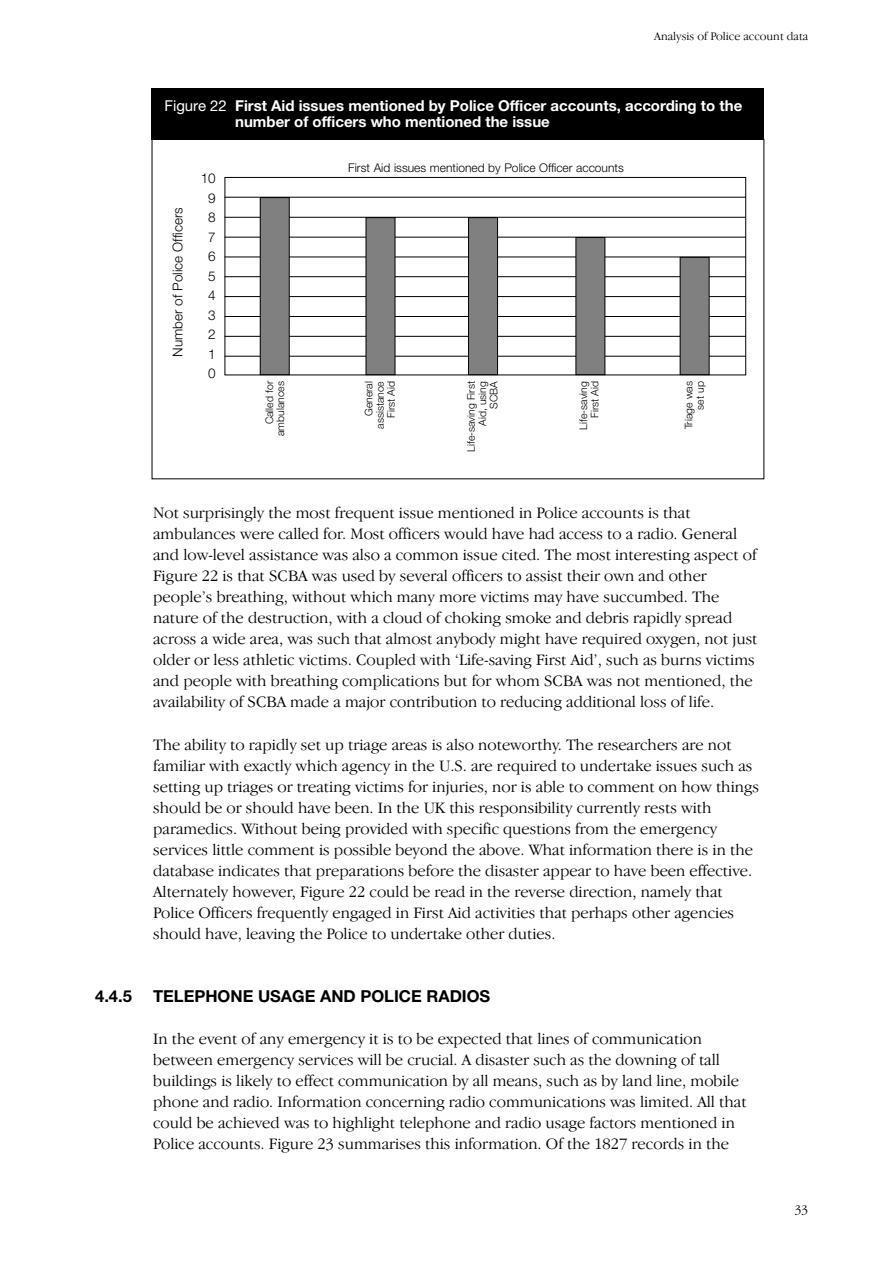
<style>
.page{position:relative;width:893px;height:1263px;background:#fff}
.page>*{position:absolute;margin:0;border:0;box-sizing:border-box;transform-origin:0 0}
.t1{font:300 16.5px/21px "Garamond IT Cby BT";color:#000}
.t2{font:700 16.5px "Helvetica Neue";color:#000}
.t3{font:700 15px/16.5px "Helvetica Neue";color:#fff}
.t4{font:300 13.5px/19.5px "Helvetica Neue";color:#000;text-align:center}
.t5{font:300 13.5px "Garamond IT Cby BT";color:#000}
.t6{font:300 12px "Helvetica Neue";color:#000}
.t7{font:300 12px "Garamond IT Cby BT";color:#000}
.t8{font:300 10.5px/11.2px "Helvetica Neue";color:#000;text-align:right}
.s1{font-weight:400}
</style>
<div class="page">
<div style="left:224px;top:177px;width:522px;height:198px;border:1px solid #000"></div>
<hr style="left:224px;top:197px;width:521px;height:1px;background:#000">
<hr style="left:224px;top:217px;width:521px;height:1px;background:#000">
<hr style="left:224px;top:237px;width:521px;height:1px;background:#000">
<hr style="left:224px;top:257px;width:521px;height:1px;background:#000">
<hr style="left:224px;top:276px;width:521px;height:1px;background:#000">
<hr style="left:224px;top:296px;width:521px;height:1px;background:#000">
<hr style="left:224px;top:316px;width:521px;height:1px;background:#000">
<hr style="left:224px;top:336px;width:521px;height:1px;background:#000">
<hr style="left:224px;top:356px;width:521px;height:1px;background:#000">
<div style="left:260px;top:198px;width:29px;height:176px;background:#808080"></div>
<div style="left:260px;top:197px;width:29px;height:178px;border:1px solid #000"></div>
<div style="left:366px;top:218px;width:28px;height:156px;background:#808080"></div>
<div style="left:469px;top:218px;width:28px;height:156px;background:#808080"></div>
<div style="left:468px;top:217px;width:30px;height:158px;border:1px solid #000"></div>
<div style="left:576px;top:238px;width:28px;height:136px;background:#808080"></div>
<div style="left:575px;top:237px;width:30px;height:138px;border:1px solid #000"></div>
<div style="left:680px;top:258px;width:28px;height:116px;background:#808080"></div>
<div style="left:679px;top:257px;width:30px;height:118px;border:1px solid #000"></div>
<div style="left:152px;top:88px;width:612px;height:51px;background:#000"></div>
<p class="t7" style="left:654px;top:32px;width:155px">Analysis of Police account data</p>
<p class="t3" style="left:235px;top:99px;width:508px;text-indent:-71px"><span class="s1">Figure 22</span> First Aid issues mentioned by Police Officer accounts, according to the number of officers who mentioned the issue</p>
<p class="t4" style="left:169px;top:357px;width:151px;rotate:-90deg">Number of Police Officers</p>
<p class="t4" style="left:201px;top:170px;width:17px">10<br>9<br>8<br>7<br>6<br>5<br>4<br>3<br>2<br>1<br>0</p>
<p class="t6" style="left:348px;top:164px;width:277px">First Aid issues mentioned by Police Officer accounts</p>
<p class="t8" style="left:265px;top:436px;width:56px;rotate:-90deg">Called for ambulances</p>
<p class="t8" style="left:364px;top:429px;width:49px;rotate:-90deg">General assistance<br>First Aid</p>
<p class="t8" style="left:467px;top:452px;width:72px;rotate:-90deg">Life-saving First<br>Aid, using<br>SCBA</p>
<p class="t8" style="left:579px;top:430px;width:50px;rotate:-90deg">Life-saving<br>First Aid</p>
<p class="t8" style="left:684px;top:429px;width:50px;rotate:-90deg">Triage was set up</p>
<p class="t1" style="left:153px;top:504px;width:606px">Not surprisingly the most frequent issue mentioned in Police accounts is that ambulances were called for. Most officers would have had access to a radio. General and low-level assistance was also a common issue cited. The most interesting aspect of Figure 22 is that SCBA was used by several officers to assist their own and other people’s breathing, without which many more victims may have succumbed. The nature of the destruction, with a cloud of choking smoke and debris rapidly spread across a wide area, was such that almost anybody might have required oxygen, not just older or less athletic victims. Coupled with ‘Life-saving First Aid’, such as burns victims and people with breathing complications but for whom SCBA was not mentioned, the availability of SCBA made a major contribution to reducing additional loss of life.</p>
<p class="t1" style="left:153px;top:735px;width:607px">The ability to rapidly set up triage areas is also noteworthy. The researchers are not familiar with exactly which agency in the U.S. are required to undertake issues such as setting up triages or treating victims for injuries, nor is able to comment on how things should be or should have been. In the UK this responsibility currently rests with paramedics. Without being provided with specific questions from the emergency services little comment is possible beyond the above. What information there is in the database indicates that preparations before the disaster appear to have been effective.<br>Alternately however, Figure 22 could be read in the reverse direction, namely that Police Officers frequently engaged in First Aid activities that perhaps other agencies should have, leaving the Police to undertake other duties.</p>
<p class="t2" style="left:95px;top:990px;width:38px">4.4.5</p>
<p class="t2" style="left:153px;top:990px;width:339px">TELEPHONE USAGE AND POLICE RADIOS</p>
<p class="t1" style="left:153px;top:1030px;width:595px">In the event of any emergency it is to be expected that lines of communication between emergency services will be crucial. A disaster such as the downing of tall buildings is likely to effect communication by all means, such as by land line, mobile phone and radio. Information concerning radio communications was limited. All that could be achieved was to highlight telephone and radio usage factors mentioned in Police accounts. Figure 23 summarises this information. Of the 1827 records in the</p>
<p class="t5" style="left:794px;top:1204px;width:15px">33</p>
</div>
